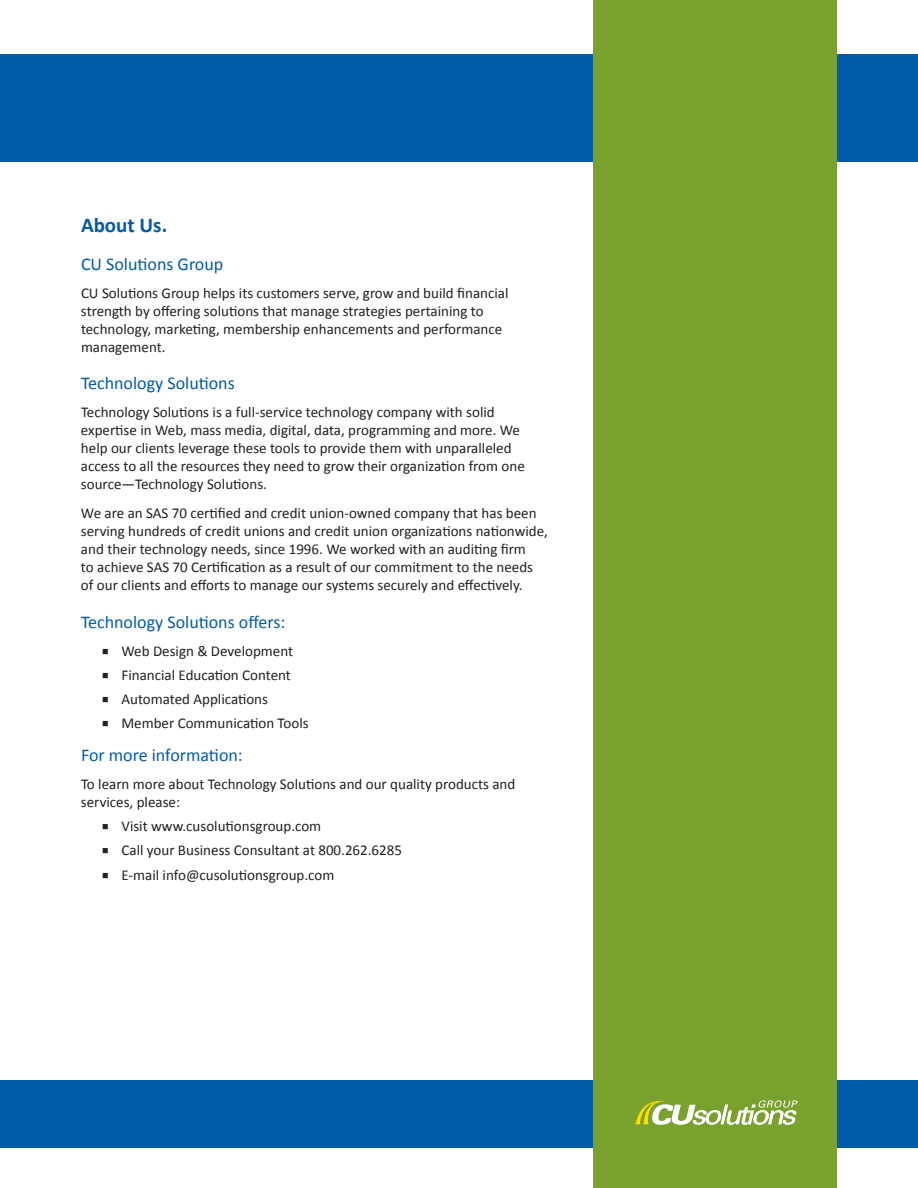
<style>
.page{position:relative;width:918px;height:1188px;background:#fff}
.page>*{position:absolute;margin:0;border:0;box-sizing:border-box;transform-origin:0 0}
.t1{font:700 21px "Calibri";color:#015ba9}
.t2{font:18px "Calibri";color:#015ba9}
.t3{font:15px/18px "Calibri";color:#231f20}
.s1{font-family:"Lucida Grande"}
</style>
<div class="page">
<div style="left:0;top:54px;width:918px;height:108px;background:#015ba9"></div>
<div style="left:0;top:1080px;width:918px;height:68px;background:#015ba9"></div>
<div style="left:594px;top:0;width:243px;height:1188px;background:#78a22d"></div>
<svg style="left:635px;top:1100px;width:163px;height:25px"></svg>
<hr style="left:917px;top:74px;width:1px;height:122px;background:#015ba9">
<h1 class="t1" style="left:81px;top:212px;width:88px">About Us.</h1>
<p class="t2" style="left:81px;top:253px;width:144px">CU Solutions Group</p>
<p class="t3" style="left:81px;top:284px;width:429px">CU Solutions Group helps its customers serve, grow and build financial strength by offering solutions that manage strategies pertaining to technology, marketing, membership enhancements and performance management.</p>
<p class="t2" style="left:81px;top:372px;width:155px">Technology Solutions</p>
<p class="t3" style="left:81px;top:403px;width:445px">Technology Solutions is a full-service technology company with solid expertise in Web, mass media, digital, data, programming and more. We help our clients leverage these tools to provide them with unparalleled access to all the resources they need to grow their organization from one source—Technology Solutions.</p>
<p class="t3" style="left:81px;top:504px;width:468px">We are an SAS 70 certified and credit union-owned company that has been serving hundreds of credit unions and credit union organizations nationwide, and their technology needs, since 1996. We worked with an auditing firm<br>to achieve SAS 70 Certification as a result of our commitment to the needs of our clients and efforts to manage our systems securely and effectively.</p>
<p class="t2" style="left:81px;top:611px;width:206px">Technology Solutions offers:</p>
<p class="t3" style="left:101px;top:642px;width:193px"><span class="s1">■</span> Web Design &amp; Development</p>
<p class="t3" style="left:101px;top:666px;width:191px"><span class="s1">■</span> Financial Education Content</p>
<p class="t3" style="left:101px;top:690px;width:168px"><span class="s1">■</span> Automated Applications</p>
<p class="t3" style="left:101px;top:714px;width:209px"><span class="s1">■</span> Member Communication Tools</p>
<p class="t2" style="left:81px;top:744px;width:163px">For more information:</p>
<p class="t3" style="left:81px;top:775px;width:436px">To learn more about Technology Solutions and our quality products and services, please:</p>
<p class="t3" style="left:101px;top:817px;width:221px"><span class="s1">■</span> Visit www.cusolutionsgroup.com</p>
<p class="t3" style="left:101px;top:841px;width:302px"><span class="s1">■</span> Call your Business Consultant at 800.262.6285</p>
<p class="t3" style="left:101px;top:865px;width:235px"><span class="s1">■</span> E-mail info@cusolutionsgroup.com</p>
</div>
